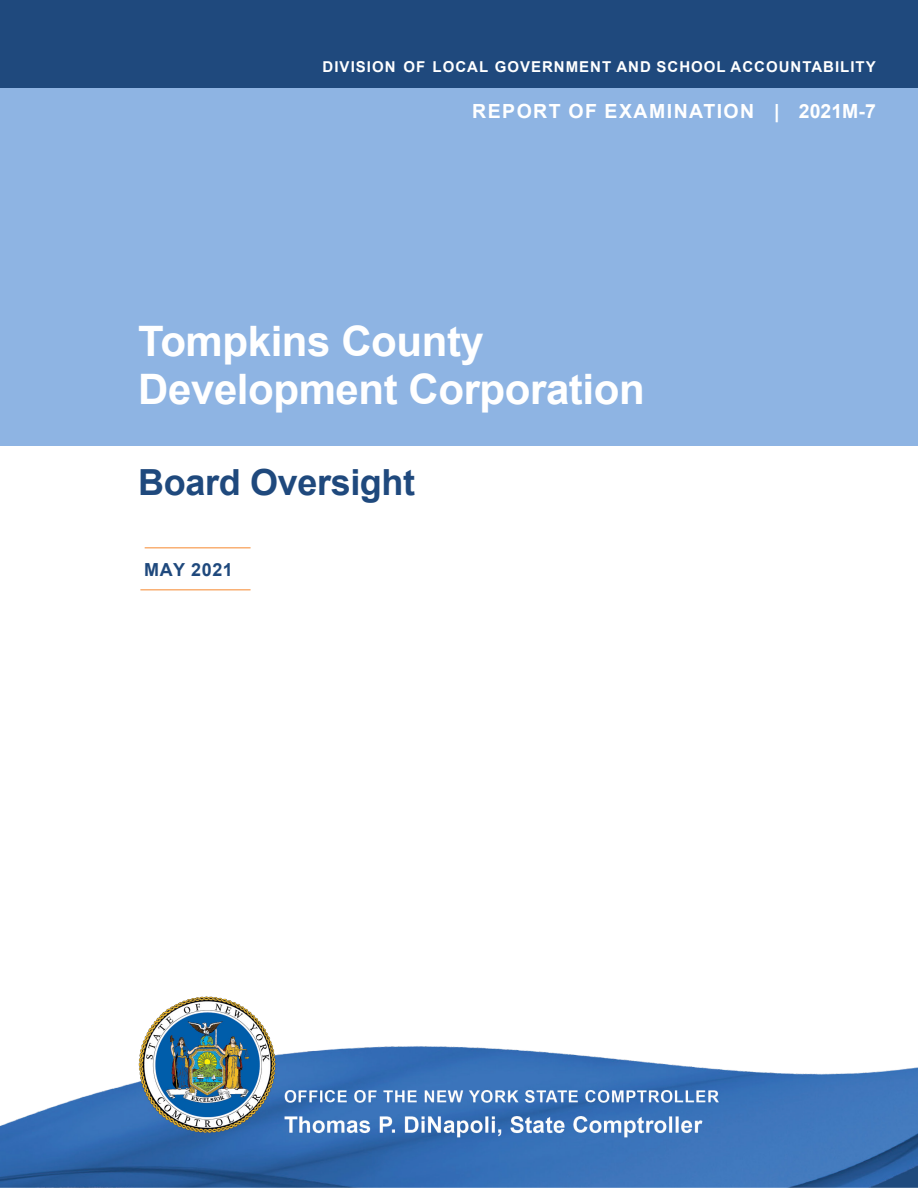
<style>
.page{position:relative;width:918px;height:1188px;background:#fff}
.page>*{position:absolute;margin:0;border:0;box-sizing:border-box;transform-origin:0 0}
.t1{font:700 42px/48px "Arial";letter-spacing:-.01em;color:#fff}
.t2{font:700 36px "Arial";letter-spacing:-.01em;color:#1f497d}
.t3{font:700 19.5px "Arial";letter-spacing:.075em;color:#fff}
.Sidebar_Text{font:700 18px "Arial";letter-spacing:.03em;color:#1f497d}
.t4{font:700 15px "Arial";letter-spacing:.065em;color:#fff}
</style>
<div class="page">
<div style="left:0;top:0;width:918px;height:446px;background:#8eb4e3"></div>
<div style="left:0;top:0;width:918px;height:88px;background:#1f497d"></div>
<hr style="left:145px;top:547px;width:106px;height:2px;background:#f9b074">
<hr style="left:140px;top:589px;width:111px;height:2px;background:#f9b074">
<img style="left:0;top:996px;width:918px;height:192px">
<p class="t4" style="left:323px;top:56px;width:555px">DIVISION OF LOCAL GOVERNMENT AND SCHOOL ACCOUNTABILITY</p>
<p class="t3" style="left:472px;top:97px;width:405px">REPORT OF EXAMINATION | 2021M-7</p>
<p class="t1" style="left:138px;top:317px;width:508px">Tompkins County<br>Development Corporation</p>
<p class="t2" style="left:138px;top:457px;width:279px">Board Oversight</p>
<p class="Sidebar_Text" style="left:144px;top:557px;width:90px">MAY 2021</p>
</div>
